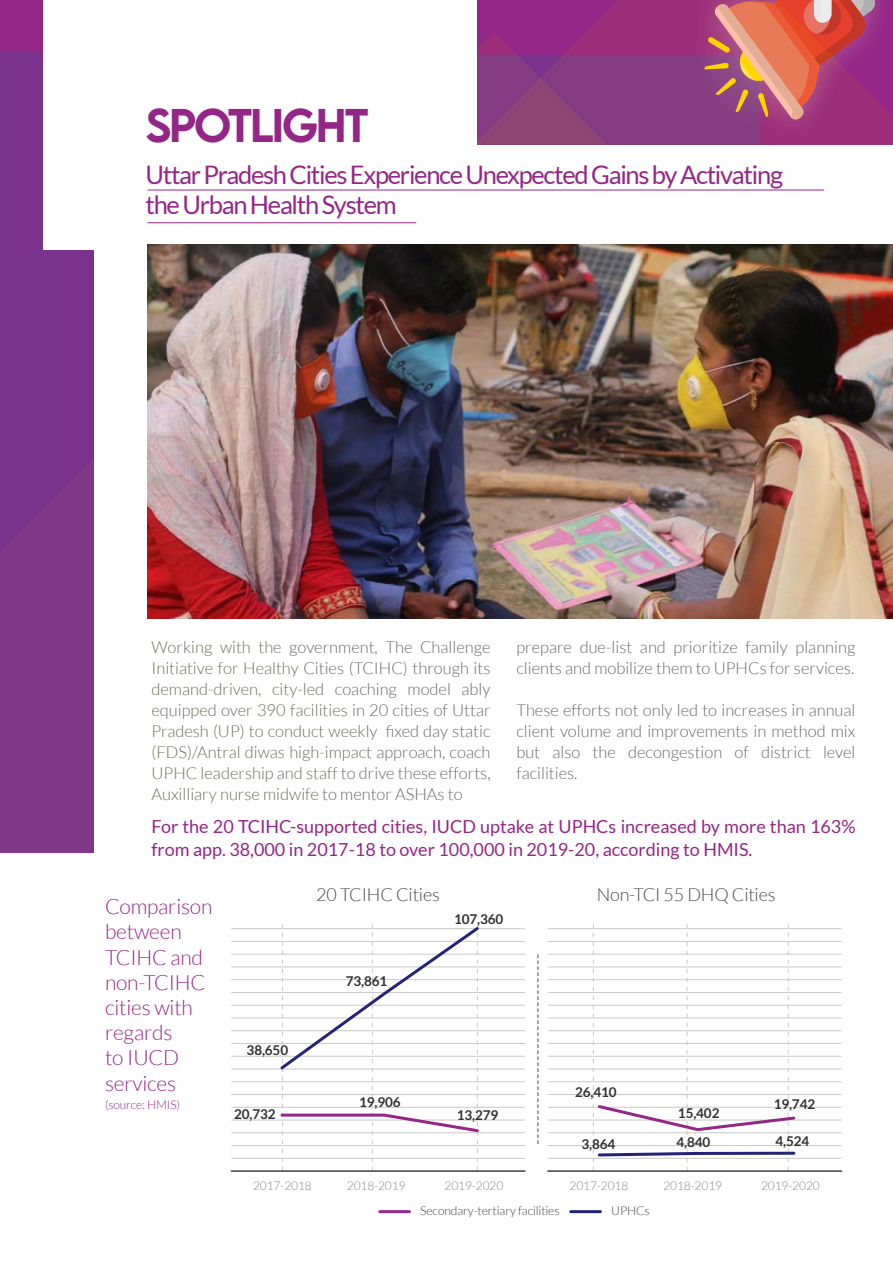
<style>
.page{position:relative;width:893px;height:1263px;background:#fff}
.page>*{position:absolute;margin:0;border:0;box-sizing:border-box;transform-origin:0 0}
.t1{font:500 42px "LEMONMILK";letter-spacing:-.05em;color:#942687}
.t2{font:25.5px/30.6px "Lato";letter-spacing:-.05em;color:#942687}
.t3{font:300 21px/25.2px "Lato";letter-spacing:-.01em;color:#942687}
.t4{font:18px/22.5px "Lato";color:#942687}
.t5{font:300 18px "Lato";letter-spacing:-.01em;color:#474747}
.t6{font:300 16.5px/21px "Lato";color:#696969;text-align:justify}
.t7{font:700 13.5px "Lato";letter-spacing:-.01em;color:#303030}
.t8{font:300 12.15px "Lato";letter-spacing:-.01em;color:#434343}
.t9{font:300 12px "Lato";letter-spacing:-.01em;color:#878787}
.t10{font:300 12px "Lato";letter-spacing:-.01em;color:#942687}
</style>
<div class="page">
<div style="left:0;top:51px;width:94px;height:406px;background:#7b328f"></div>
<div style="left:44px;top:0;width:433px;height:249px;background:#fff"></div>
<img style="left:148px;top:244px;width:745px;height:374px">
<img style="left:467px;top:0;width:426px;height:383px">
<svg style="left:351px;top:31px;width:286px;height:286px"></svg>
<svg style="left:0;top:457px;width:378px;height:396px"></svg>
<hr style="left:548px;top:1030px;width:293px;height:1px;background:#c9c9c9">
<hr style="left:548px;top:1018px;width:293px;height:1px;background:#c9c9c9">
<hr style="left:548px;top:1005px;width:293px;height:1px;background:#c9c9c9">
<hr style="left:548px;top:992px;width:293px;height:1px;background:#c9c9c9">
<hr style="left:548px;top:979px;width:293px;height:1px;background:#c9c9c9">
<hr style="left:548px;top:967px;width:293px;height:1px;background:#c9c9c9">
<hr style="left:548px;top:954px;width:293px;height:1px;background:#c9c9c9">
<hr style="left:548px;top:941px;width:293px;height:1px;background:#c9c9c9">
<hr style="left:548px;top:928px;width:293px;height:1px;background:#c9c9c9">
<hr style="left:548px;top:1043px;width:293px;height:1px;background:#c9c9c9">
<hr style="left:548px;top:1056px;width:293px;height:1px;background:#c9c9c9">
<hr style="left:548px;top:1069px;width:293px;height:1px;background:#c9c9c9">
<hr style="left:548px;top:1081px;width:293px;height:1px;background:#c9c9c9">
<hr style="left:548px;top:1094px;width:293px;height:1px;background:#c9c9c9">
<hr style="left:548px;top:1107px;width:293px;height:1px;background:#c9c9c9">
<hr style="left:548px;top:1120px;width:293px;height:1px;background:#c9c9c9">
<hr style="left:548px;top:1132px;width:293px;height:1px;background:#c9c9c9">
<hr style="left:548px;top:1145px;width:293px;height:1px;background:#c9c9c9">
<hr style="left:548px;top:1158px;width:293px;height:1px;background:#c9c9c9">
<hr style="left:231px;top:1030px;width:294px;height:1px;background:#c9c9c9">
<hr style="left:231px;top:1043px;width:294px;height:1px;background:#c9c9c9">
<hr style="left:231px;top:1056px;width:294px;height:1px;background:#c9c9c9">
<hr style="left:231px;top:1069px;width:294px;height:1px;background:#c9c9c9">
<hr style="left:231px;top:1081px;width:294px;height:1px;background:#c9c9c9">
<hr style="left:231px;top:1094px;width:294px;height:1px;background:#c9c9c9">
<hr style="left:231px;top:1107px;width:294px;height:1px;background:#c9c9c9">
<hr style="left:231px;top:1120px;width:294px;height:1px;background:#c9c9c9">
<hr style="left:231px;top:1132px;width:294px;height:1px;background:#c9c9c9">
<hr style="left:231px;top:1018px;width:294px;height:1px;background:#c9c9c9">
<hr style="left:231px;top:1005px;width:294px;height:1px;background:#c9c9c9">
<hr style="left:231px;top:992px;width:294px;height:1px;background:#c9c9c9">
<hr style="left:231px;top:979px;width:294px;height:1px;background:#c9c9c9">
<hr style="left:231px;top:967px;width:294px;height:1px;background:#c9c9c9">
<hr style="left:231px;top:954px;width:294px;height:1px;background:#c9c9c9">
<hr style="left:231px;top:941px;width:294px;height:1px;background:#c9c9c9">
<hr style="left:231px;top:928px;width:294px;height:1px;background:#c9c9c9">
<hr style="left:231px;top:1145px;width:294px;height:1px;background:#c9c9c9">
<hr style="left:231px;top:1158px;width:294px;height:1px;background:#c9c9c9">
<hr style="left:380px;top:1210px;width:29px;height:3px;background:#942687">
<hr style="left:571px;top:1210px;width:29px;height:3px;background:#252379">
<hr style="left:231px;top:1170px;width:294px;height:2px;background:#3e3e3d">
<hr style="left:548px;top:1170px;width:293px;height:2px;background:#3e3e3d">
<svg style="left:538px;top:955px;width:1px;height:189px"></svg>
<svg style="left:278px;top:924px;width:203px;height:247px"></svg>
<svg style="left:593px;top:924px;width:204px;height:247px"></svg>
<hr style="left:148px;top:190px;width:676px;height:1px;background:#942687">
<hr style="left:148px;top:222px;width:268px;height:1px;background:#942687">
<h1 class="t1" style="left:145px;top:103px;width:225px">SPOTLIGHT</h1>
<h2 class="t2" style="left:145px;top:161px;width:639px">Uttar Pradesh Cities Experience Unexpected Gains by Activating the Urban Health System</h2>
<p class="t6" style="left:151px;top:638px;width:341px">Working with the government, The Challenge Initiative for Healthy Cities (TCIHC) through its demand-driven, city-led coaching model ably equipped over 390 facilities in 20 cities of Uttar Pradesh (UP) to conduct weekly fixed day static (FDS)/Antral diwas high-impact approach, coach UPHC leadership and staff to drive these efforts, Auxilliary nurse midwife to mentor ASHAs to</p>
<p class="t6" style="left:516px;top:638px;width:340px">prepare due-list and prioritize family planning clients and mobilize them to UPHCs for services.</p>
<p class="t6" style="left:516px;top:701px;width:341px">These efforts not only led to increases in annual client volume and improvements in method mix but also the decongestion of district level facilities.</p>
<p class="t4" style="left:151px;top:816px;width:705px">For the 20 TCIHC-supported cities, IUCD uptake at UPHCs increased by more than 163% from app. 38,000 in 2017-18 to over 100,000 in 2019-20, according to HMIS.</p>
<p class="t3" style="left:105px;top:895px;width:109px">Comparison between<br>TCIHC and non-TCIHC cities with regards<br>to IUCD services</p>
<p class="t10" style="left:105px;top:1099px;width:77px">(source: HMIS)</p>
<p class="t7" style="left:247px;top:1044px;width:43px">38,650</p>
<p class="t7" style="left:234px;top:1108px;width:43px">20,732</p>
<p class="t5" style="left:316px;top:887px;width:125px">20 TCIHC Cities</p>
<p class="t7" style="left:454px;top:913px;width:51px">107,360</p>
<p class="t7" style="left:346px;top:976px;width:43px">73,861</p>
<p class="t7" style="left:359px;top:1096px;width:43px">19,906</p>
<p class="t7" style="left:457px;top:1109px;width:43px">13,279</p>
<p class="t9" style="left:253px;top:1181px;width:60px">2017-2018</p>
<p class="t9" style="left:347px;top:1181px;width:60px">2018-2019</p>
<p class="t9" style="left:445px;top:1181px;width:60px">2019-2020</p>
<p class="t5" style="left:597px;top:887px;width:180px">Non-TCI 55 DHQ Cities</p>
<p class="t7" style="left:575px;top:1087px;width:43px">26,410</p>
<p class="t7" style="left:581px;top:1138px;width:35px">3,864</p>
<p class="t7" style="left:676px;top:1136px;width:35px">4,840</p>
<p class="t7" style="left:776px;top:1135px;width:35px">4,524</p>
<p class="t7" style="left:774px;top:1098px;width:43px">19,742</p>
<p class="t7" style="left:678px;top:1108px;width:43px">15,402</p>
<p class="t9" style="left:570px;top:1181px;width:60px">2017-2018</p>
<p class="t9" style="left:663px;top:1181px;width:60px">2018-2019</p>
<p class="t9" style="left:761px;top:1181px;width:60px">2019-2020</p>
<p class="t8" style="left:420px;top:1206px;width:141px">Secondary-tertiary facilities</p>
<p class="t8" style="left:611px;top:1206px;width:40px">UPHCs</p>
</div>
